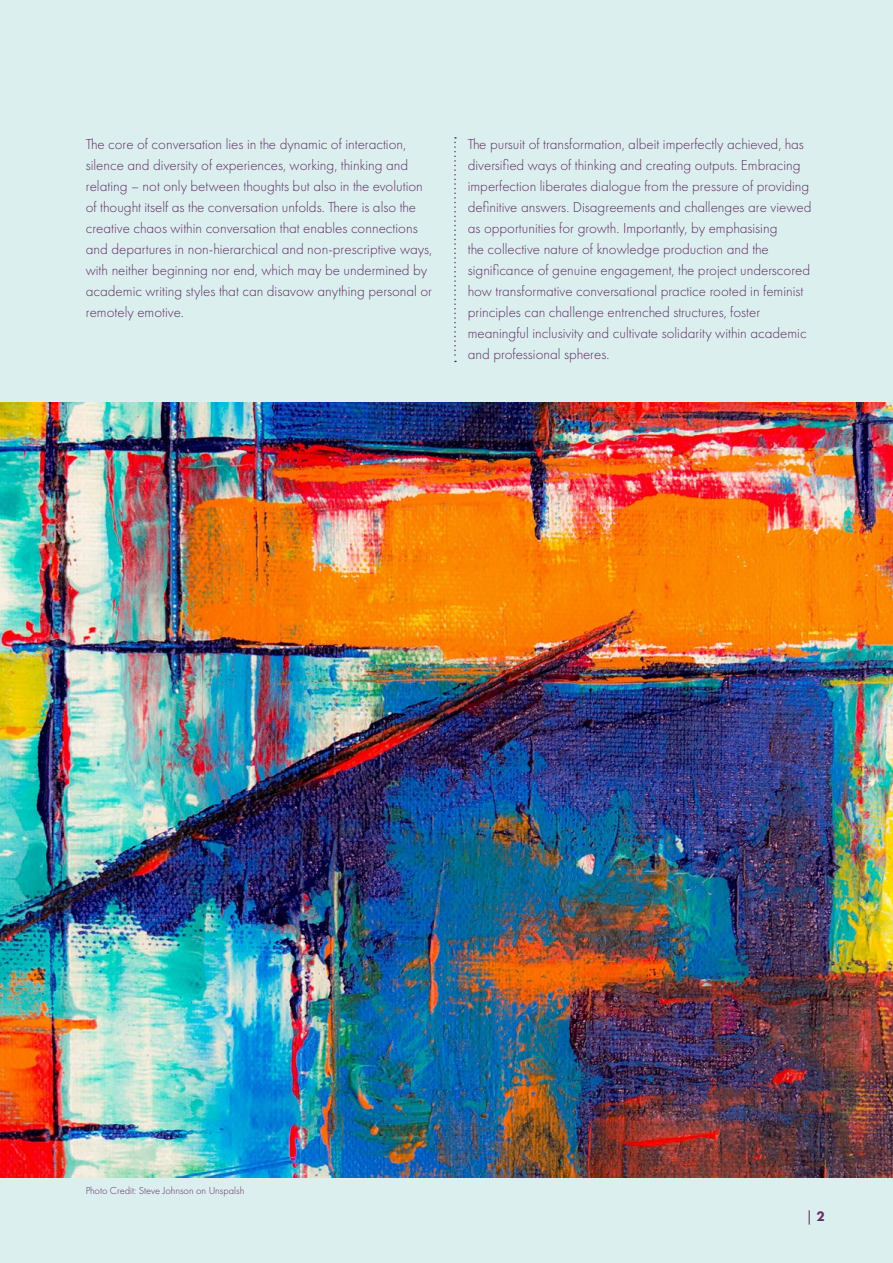
<style>
.page{position:relative;width:893px;height:1263px;background:#dbefee}
.page>*{position:absolute;margin:0;border:0;box-sizing:border-box;transform-origin:0 0}
.t1{font:300 15px/21px "Futura PT";color:#5f2d64}
.t2{font:14.25px "Futura PT";color:#5f2d64}
.t3{font:300 10.5px "Futura PT";color:#5f2d64}
.s1{font-weight:800}
</style>
<div class="page">
<svg style="left:454px;top:137px;width:2px;height:225px"></svg>
<img style="left:0;top:403px;width:893px;height:775px">
<p class="t1" style="left:86px;top:133px;width:348px">The core of conversation lies in the dynamic of interaction, silence and diversity of experiences, working, thinking and relating – not only between thoughts but also in the evolution of thought itself as the conversation unfolds. There is also the creative chaos within conversation that enables connections and departures in non-hierarchical and non-prescriptive ways, with neither beginning nor end, which may be undermined by academic writing styles that can disavow anything personal or remotely emotive.</p>
<p class="t1" style="left:468px;top:133px;width:345px">The pursuit of transformation, albeit imperfectly achieved, has diversified ways of thinking and creating outputs. Embracing imperfection liberates dialogue from the pressure of providing definitive answers. Disagreements and challenges are viewed as opportunities for growth. Importantly, by emphasising<br>the collective nature of knowledge production and the significance of genuine engagement, the project underscored how transformative conversational practice rooted in feminist principles can challenge entrenched structures, foster meaningful inclusivity and cultivate solidarity within academic and professional spheres.</p>
<p class="t3" style="left:86px;top:1184px;width:160px">Photo Credit: Steve Johnson on Unspalsh</p>
<p class="t2" style="left:806px;top:1207px;width:20px">| <span class="s1">2</span></p>
</div>
